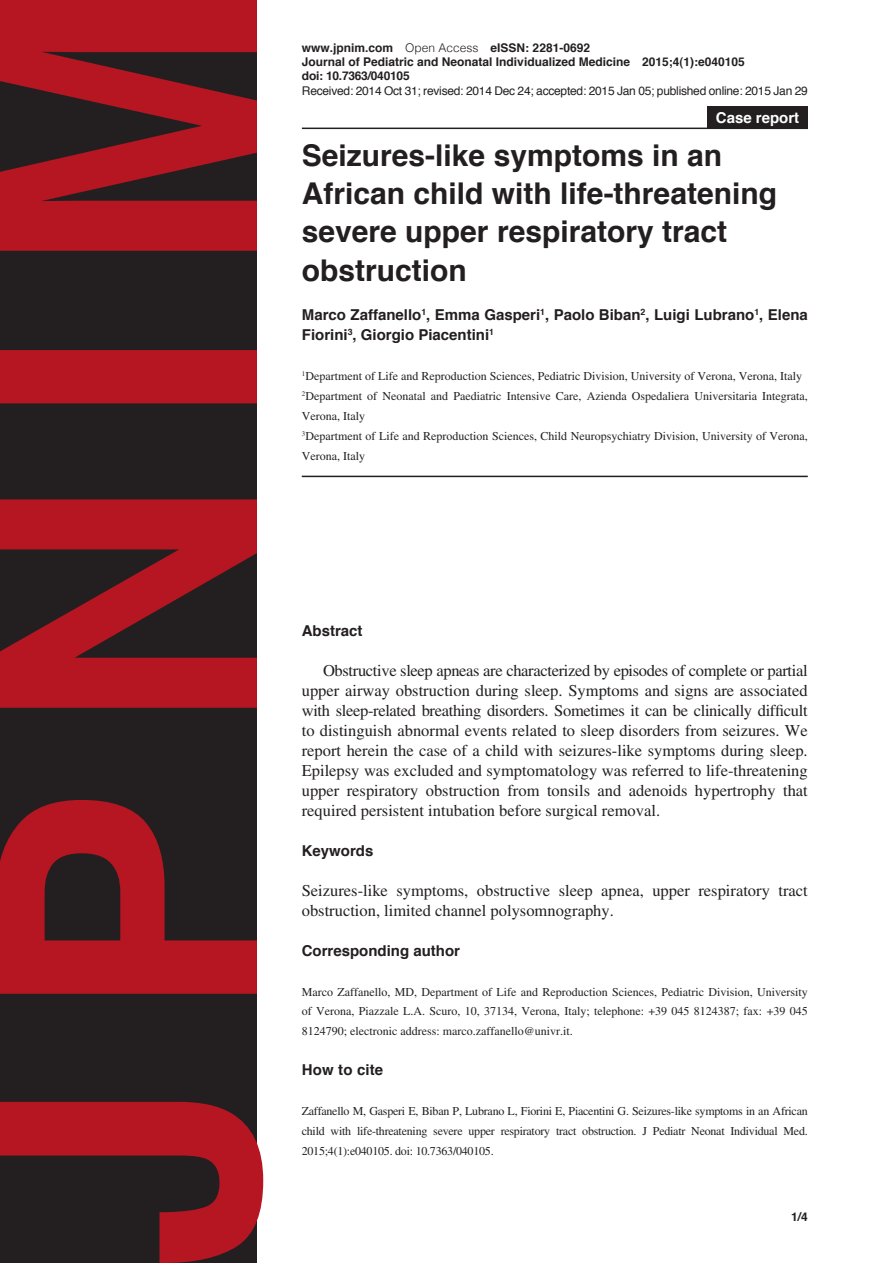
<style>
.page{position:relative;width:893px;height:1263px;background:#fff}
.page>*{position:absolute;margin:0;border:0;box-sizing:border-box;transform-origin:0 0}
.Heading1{font:700 30px/38.2px "Helvetica";color:#231f20}
.Body1{font:16.5px/20px "Times LT Std";color:#231f20;text-align:justify}
.Body2{font:16.5px/20px "Times LT Std";color:#231f20}
.Heading2{font:700 15px/20px "Helvetica";color:#231f20}
.article_description{font:700 15px "Helvetica";color:#fff}
.Body3{font:12px/20px "Times LT Std";color:#231f20}
.Footer_Right{font:700 12px "Helvetica";color:#231f20}
.Footer_Right-2{font:12px "Helvetica";letter-spacing:-.02em;color:#231f20}
.Footer_Right-3{font:700 12px "Helvetica";letter-spacing:-.02em;color:#231f20}
.Page_Right{font:700 12px "Helvetica";color:#231f20}
.s1{font-weight:300}
</style>
<div class="page">
<svg style="left:0;top:0;width:263px;height:1263px;background:#662025"></svg>
<hr style="left:302px;top:128px;width:506px;height:1px;background:#231f20">
<hr style="left:302px;top:476px;width:506px;height:1px;background:#231f20">
<div style="left:707px;top:106px;width:101px;height:22px;background:#231f20"></div>
<p class="Footer_Right" style="left:302px;top:38px;width:290px">www.jpnim.com <span class="s1">Open Access</span> eISSN: 2281-0692</p>
<p class="Footer_Right" style="left:302px;top:52px;width:444px">Journal of Pediatric and Neonatal Individualized Medicine 2015;4(1):e040105</p>
<p class="Footer_Right-3" style="left:302px;top:66px;width:109px">doi: 10.7363/040105</p>
<p class="Footer_Right-2" style="left:302px;top:81px;width:507px">Received: 2014 Oct 31; revised: 2014 Dec 24; accepted: 2015 Jan 05; published online: 2015 Jan 29</p>
<p class="article_description" style="left:716px;top:105px;width:85px">Case report</p>
<p class="Heading1" style="left:302px;top:136px;width:477px">Seizures-like symptoms in an<br>African child with life-threatening severe upper respiratory tract obstruction</p>
<p class="Heading2" style="left:302px;top:305px;width:507px">Marco Zaffanello<sup>1</sup>, Emma Gasperi<sup>1</sup>, Paolo Biban<sup>2</sup>, Luigi Lubrano<sup>1</sup>, Elena<br>Fiorini<sup>3</sup>, Giorgio Piacentini<sup>1</sup></p>
<p class="Body3" style="left:302px;top:366px;width:502px"><sup>1</sup>Department of Life and Reproduction Sciences, Pediatric Division, University of Verona, Verona, Italy</p>
<p class="Body3" style="left:302px;top:386px;width:507px"><sup>2</sup>Department of Neonatal and Paediatric Intensive Care, Azienda Ospedaliera Universitaria Integrata,<br>Verona, Italy</p>
<p class="Body3" style="left:302px;top:426px;width:508px"><sup>3</sup>Department of Life and Reproduction Sciences, Child Neuropsychiatry Division, University of Verona,<br>Verona, Italy</p>
<p class="Heading2" style="left:302px;top:621px;width:62px">Abstract</p>
<p class="Body1" style="left:302px;top:661px;width:508px;text-indent:21px">Obstructive sleep apneas are characterized by episodes of complete or partial upper airway obstruction during sleep. Symptoms and signs are associated with sleep-related breathing disorders. Sometimes it can be clinically difficult to distinguish abnormal events related to sleep disorders from seizures. We report herein the case of a child with seizures-like symptoms during sleep.<br>Epilepsy was excluded and symptomatology was referred to life-threatening upper respiratory obstruction from tonsils and adenoids hypertrophy that required persistent intubation before surgical removal.</p>
<p class="Heading2" style="left:302px;top:841px;width:73px">Keywords</p>
<p class="Body2" style="left:302px;top:880px;width:507px">Seizures-like symptoms, obstructive sleep apnea, upper respiratory tract obstruction, limited channel polysomnography.</p>
<p class="Heading2" style="left:302px;top:940px;width:160px">Corresponding author</p>
<p class="Body3" style="left:302px;top:981px;width:507px;text-align:justify">Marco Zaffanello, MD, Department of Life and Reproduction Sciences, Pediatric Division, University of Verona, Piazzale L.A. Scuro, 10, 37134, Verona, Italy; telephone: +39 045 8124387; fax: +39 045<br>8124790; electronic address: marco.zaffanello@univr.it.</p>
<p class="Heading2" style="left:302px;top:1060px;width:83px">How to cite</p>
<p class="Body3" style="left:302px;top:1101px;width:507px;text-align:justify">Zaffanello M, Gasperi E, Biban P, Lubrano L, Fiorini E, Piacentini G. Seizures-like symptoms in an African child with life-threatening severe upper respiratory tract obstruction. J Pediatr Neonat Individual Med.<br>2015;4(1):e040105. doi: 10.7363/040105.</p>
<p class="Page_Right" style="left:791px;top:1207px;width:18px">1/4</p>
</div>
